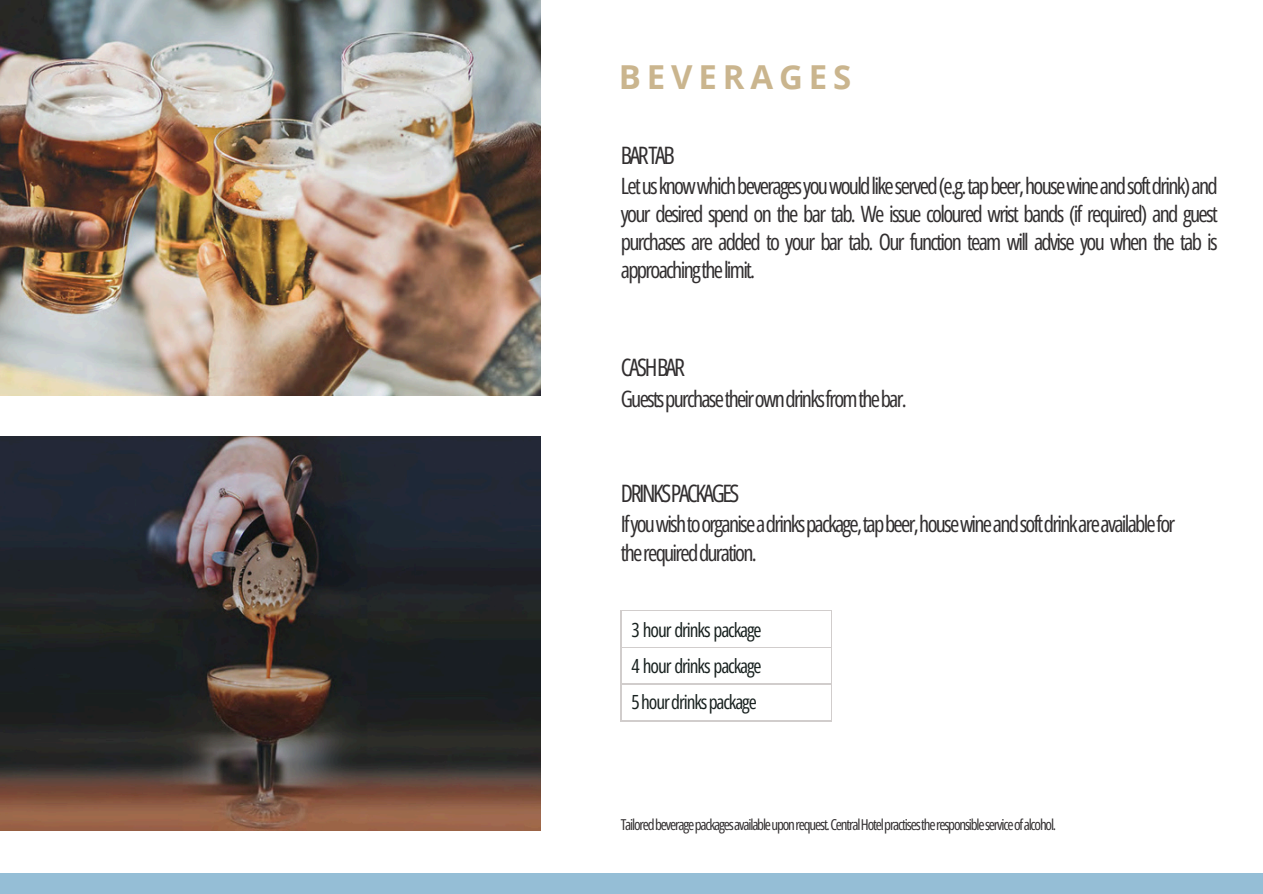
<style>
.page{position:relative;width:1263px;height:894px;background:#fff}
.page>*{position:absolute;margin:0;border:0;box-sizing:border-box;transform-origin:0 0}
.t1{font:700 33px "Open Sans";letter-spacing:.18em;color:#cab58e}
.t2{font:24px "Open Sans Condensed";letter-spacing:-.1em;color:#312e2f}
.t3{font:22.5px/28.2px "Open Sans Condensed";letter-spacing:-.075em;color:#312e2f;text-align:justify}
.t4{font:19.5px/36px "Open Sans Condensed";letter-spacing:-.055em;color:#18211f;text-align:justify}
.t5{font:15px "Open Sans Condensed";letter-spacing:-.075em;color:#312e2f}
</style>
<div class="page">
<div style="left:0;top:873px;width:1263px;height:20px;background:#95bed6"></div>
<img style="left:0;top:0;width:540px;height:395px">
<img style="left:0;top:436px;width:540px;height:394px">
<hr style="left:621px;top:610px;width:210px;height:1px;background:#d1cdcc">
<hr style="left:621px;top:610px;width:1px;height:37px;background:#d1cdcc">
<hr style="left:831px;top:610px;width:1px;height:37px;background:#d1cdcc">
<hr style="left:621px;top:647px;width:210px;height:1px;background:#d1cdcc">
<hr style="left:621px;top:647px;width:1px;height:36px;background:#d1cdcc">
<hr style="left:831px;top:647px;width:1px;height:36px;background:#d1cdcc">
<hr style="left:621px;top:683px;width:210px;height:1px;background:#d1cdcc">
<hr style="left:621px;top:684px;width:1px;height:36px;background:#d1cdcc">
<hr style="left:831px;top:684px;width:1px;height:36px;background:#d1cdcc">
<hr style="left:621px;top:720px;width:210px;height:1px;background:#d1cdcc">
<p class="t1" style="left:619px;top:54px;width:234px">BEVERAGES</p>
<p class="t2" style="left:621px;top:138px;width:55px">BARTAB</p>
<p class="t3" style="left:621px;top:171px;width:598px">Letusknowwhichbeveragesyouwouldlikeserved(e.g.tapbeer,housewineandsoftdrink)and your desired spend on the bar tab. We issue coloured wrist bands (if required) and guest purchases are added to your bar tab. Our function team will advise you when the tab is approachingthelimit.</p>
<h1 class="t2" style="left:621px;top:350px;width:66px">CASHBAR</h1>
<h1 class="t3" style="left:621px;top:384px;width:287px">Guestspurchasetheirowndrinksfromthebar.</h1>
<h2 class="t2" style="left:621px;top:476px;width:120px">DRINKSPACKAGES</h2>
<h2 class="t3" style="left:621px;top:509px;width:556px">Ifyouwishtoorganiseadrinkspackage,tapbeer,housewineandsoftdrinkareavailablefor therequiredduration.</h2>
<h2 class="t4" style="left:632px;top:611px;width:131px">3 hour drinks package 4 hour drinks package 5hourdrinkspackage</h2>
<h2 class="t5" style="left:621px;top:814px;width:437px">Tailoredbeveragepackagesavailableuponrequest.CentralHotelpractisestheresponsibleserviceofalcohol.</h2>
</div>
